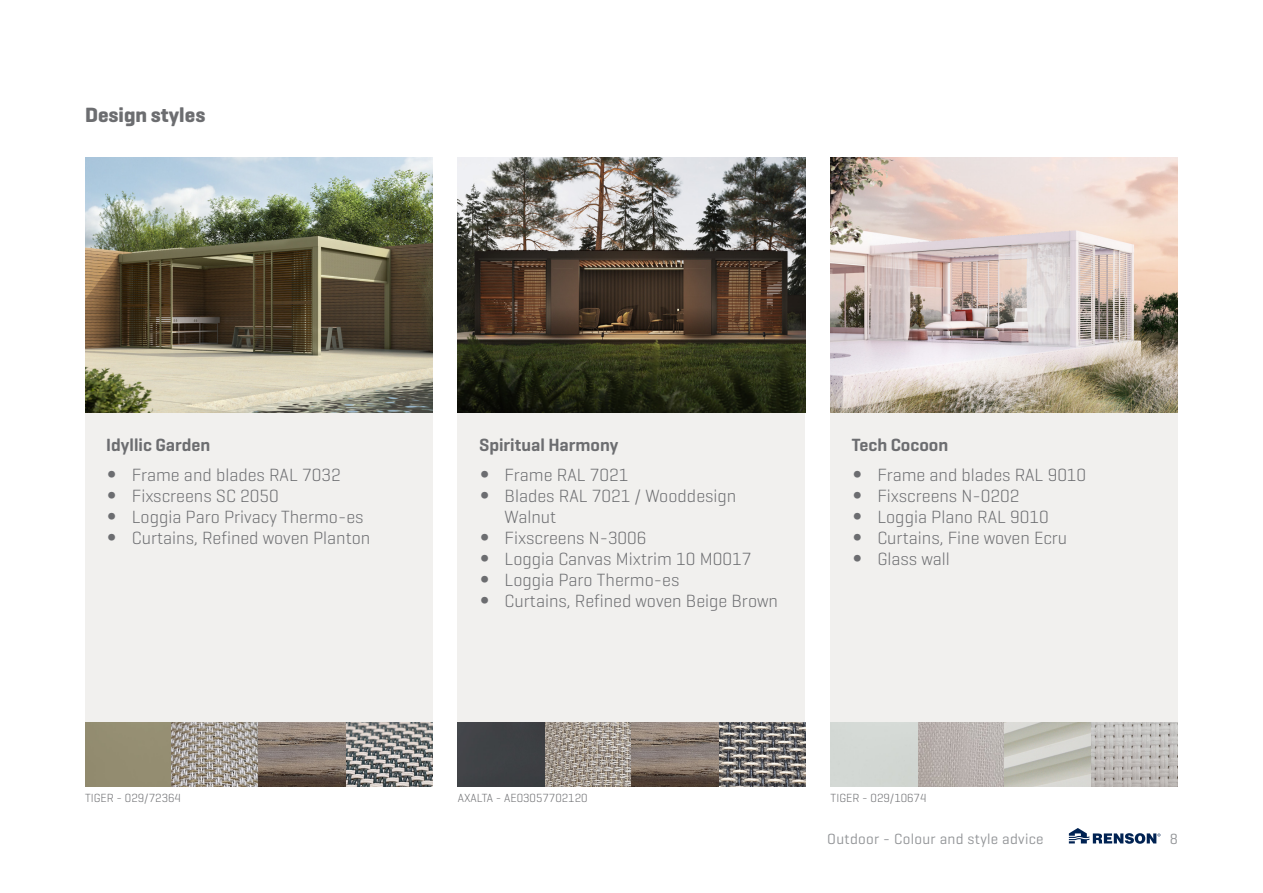
<style>
.page{position:relative;width:1263px;height:893px;background:#fff}
.page>*{position:absolute;margin:0;border:0;box-sizing:border-box;transform-origin:0 0}
.H2_niet_inhoud{font:700 21px "Geogrotesque";color:#6c6d70}
.t1{font:300 18px/21px "Geogrotesque";color:#6c6d70}
.t2{font:600 18px "Geogrotesque";color:#6c6d70}
.t3{font:15px "Geogrotesque";letter-spacing:.02em;color:#939598}
.t4{font:300 12px "Geogrotesque";color:#6c6d70}
.s1{font-family:"Futura Std"}
</style>
<div class="page">
<svg style="left:1069px;top:828px;width:91px;height:16px"></svg>
<div style="left:458px;top:157px;width:347px;height:630px;background:#f1f0ee"></div>
<div style="left:831px;top:157px;width:347px;height:630px;background:#f1f0ee"></div>
<div style="left:85px;top:157px;width:347px;height:630px;background:#f1f0ee"></div>
<img style="left:458px;top:157px;width:347px;height:255px">
<img style="left:831px;top:157px;width:347px;height:255px">
<img style="left:85px;top:157px;width:347px;height:255px">
<img style="left:345px;top:723px;width:87px;height:64px">
<img style="left:718px;top:723px;width:87px;height:64px">
<div style="left:85px;top:723px;width:87px;height:64px;background:#948d71"></div>
<svg style="left:172px;top:723px;width:87px;height:64px;background:#a49e97"></svg>
<svg style="left:545px;top:723px;width:86px;height:64px;background:#a39a91"></svg>
<img style="left:917px;top:723px;width:87px;height:64px">
<svg style="left:631px;top:723px;width:87px;height:64px;background:#817268"></svg>
<svg style="left:259px;top:723px;width:86px;height:64px;background:#817268"></svg>
<svg style="left:1091px;top:723px;width:87px;height:64px;background:#bebab8"></svg>
<div style="left:458px;top:723px;width:87px;height:64px;background:#3e4144"></div>
<div style="left:831px;top:723px;width:86px;height:64px;background:#d3d8d4"></div>
<svg style="left:1004px;top:723px;width:87px;height:64px;background:#c3c3ba"></svg>
<p class="H2_niet_inhoud" style="left:85px;top:102px;width:122px">Design styles</p>
<h3 class="t2" style="left:106px;top:434px;width:105px">Idyllic Garden</h3>
<p class="t1" style="left:106px;top:464px;width:236px"><span class="s1">•</span> Frame and blades RAL 7032</p>
<p class="t1" style="left:106px;top:485px;width:174px"><span class="s1">•</span> Fixscreens SC 2050</p>
<p class="t1" style="left:106px;top:506px;width:259px"><span class="s1">•</span> Loggia Paro Privacy Thermo-es</p>
<p class="t1" style="left:106px;top:527px;width:266px"><span class="s1">•</span> Curtains, Refined woven Planton</p>
<h3 class="t2" style="left:479px;top:434px;width:141px">Spiritual Harmony</h3>
<p class="t1" style="left:479px;top:464px;width:151px"><span class="s1">•</span> Frame RAL 7021</p>
<p class="t1" style="left:505px;top:485px;width:233px;text-indent:-26px"><span class="s1">•</span> Blades RAL 7021 / Wooddesign<br>Walnut</p>
<p class="t1" style="left:479px;top:527px;width:169px"><span class="s1">•</span> Fixscreens N-3006</p>
<p class="t1" style="left:479px;top:548px;width:274px"><span class="s1">•</span> Loggia Canvas Mixtrim 10 M0017</p>
<p class="t1" style="left:479px;top:569px;width:202px"><span class="s1">•</span> Loggia Paro Thermo-es</p>
<p class="t1" style="left:479px;top:590px;width:300px"><span class="s1">•</span> Curtains, Refined woven Beige Brown</p>
<h3 class="t2" style="left:852px;top:434px;width:98px">Tech Cocoon</h3>
<p class="t1" style="left:852px;top:464px;width:236px"><span class="s1">•</span> Frame and blades RAL 9010</p>
<p class="t1" style="left:852px;top:485px;width:169px"><span class="s1">•</span> Fixscreens N-0202</p>
<p class="t1" style="left:852px;top:506px;width:198px"><span class="s1">•</span> Loggia Plano RAL 9010</p>
<p class="t1" style="left:852px;top:527px;width:217px"><span class="s1">•</span> Curtains, Fine woven Ecru</p>
<p class="t1" style="left:852px;top:548px;width:99px"><span class="s1">•</span> Glass wall</p>
<p class="t4" style="left:85px;top:790px;width:97px">TIGER - 029/72364</p>
<p class="t4" style="left:458px;top:790px;width:131px">AXALTA - AE03057702120</p>
<p class="t4" style="left:831px;top:790px;width:97px">TIGER - 029/10674</p>
<p class="t3" style="left:827px;top:829px;width:218px">Outdoor - Colour and style advice</p>
<p class="t3" style="left:1170px;top:829px;width:10px">8</p>
</div>
